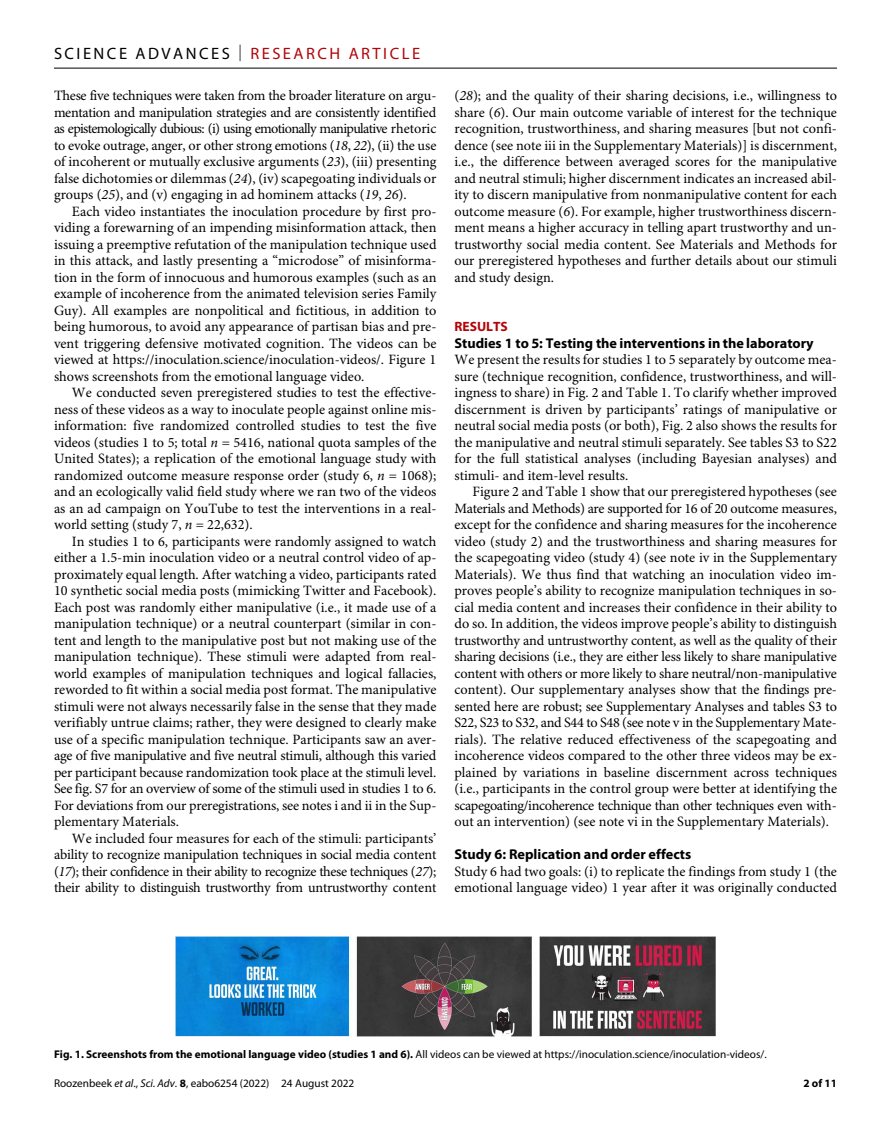
<style>
.page{position:relative;width:891px;height:1134px;background:#fff}
.page>*{position:absolute;margin:0;border:0;box-sizing:border-box;transform-origin:0 0}
.t1{font:16.5px "Myriad Pro";letter-spacing:.15em;color:#000}
.t2{font:14.25px/16.5px "Minion Pro";color:#000;text-align:justify}
.t3{font:700 14.25px "Myriad Pro";color:#000}
.t4{font:700 13.5px "Myriad Pro";color:#b10508}
.t5{font:11.25px "Myriad Pro";color:#000}
.t6{font:700 11.25px "Myriad Pro";color:#000}
.s1{font-weight:300}
.s2{color:#b10508}
.s3{font-style:italic}
.s4{font-weight:700}
</style>
<div class="page">
<hr style="left:54px;top:68px;width:783px;height:1px;background:#000">
<img style="left:176px;top:937px;width:539px;height:99px">
<p class="t1" style="left:54px;top:40px;width:368px">SCIENCE ADVANCES <span class="s1">|</span> <span class="s2">RESEARCH ARTICLE</span></p>
<p class="t2" style="left:54px;top:89px;width:384px">These five techniques were taken from the broader literature on argu&shy;mentation and manipulation strategies and are consistently identified as epistemologically dubious: (i) using emotionally manipulative rhetoric to evoke outrage, anger, or other strong emotions (<span class="s3">18</span>, <span class="s3">22</span>), (ii) the use of incoherent or mutually exclusive arguments (<span class="s3">23</span>), (iii) presenting false dichotomies or dilemmas (<span class="s3">24</span>), (iv) scapegoating individuals or groups (<span class="s3">25</span>), and (v) engaging in ad hominem attacks (<span class="s3">19</span>, <span class="s3">26</span>).</p>
<p class="t2" style="left:54px;top:204px;width:384px;text-indent:18px">Each video instantiates the inoculation procedure by first pro&shy;viding a forewarning of an impending misinformation attack, then issuing a preemptive refutation of the manipulation technique used in this attack, and lastly presenting a “microdose” of misinforma&shy;tion in the form of innocuous and humorous examples (such as an example of incoherence from the animated television series Family Guy). All examples are nonpolitical and fictitious, in addition to being humorous, to avoid any appearance of partisan bias and pre&shy;vent triggering defensive motivated cognition. The videos can be viewed at https://inoculation.science/inoculation-videos/. Figure 1 shows screenshots from the emotional language video.</p>
<p class="t2" style="left:54px;top:386px;width:384px;text-indent:18px">We conducted seven preregistered studies to test the effective&shy;ness of these videos as a way to inoculate people against online mis&shy;information: five randomized controlled studies to test the five videos (studies 1 to 5; total <span class="s3">n</span> = 5416, national quota samples of the United States); a replication of the emotional language study with randomized outcome measure response order (study 6, <span class="s3">n</span> = 1068); and an ecologically valid field study where we ran two of the videos as an ad campaign on YouTube to test the interventions in a real&shy;world setting (study 7, <span class="s3">n</span> = 22,632).</p>
<p class="t2" style="left:54px;top:534px;width:384px;text-indent:18px">In studies 1 to 6, participants were randomly assigned to watch either a 1.5-min inoculation video or a neutral control video of ap&shy;proximately equal length. After watching a video, participants rated 10 synthetic social media posts (mimicking Twitter and Facebook).<br>Each post was randomly either manipulative (i.e., it made use of a manipulation technique) or a neutral counterpart (similar in con&shy;tent and length to the manipulative post but not making use of the manipulation technique). These stimuli were adapted from real&shy;world examples of manipulation techniques and logical fallacies, reworded to fit within a social media post format. The manipulative stimuli were not always necessarily false in the sense that they made verifiably untrue claims; rather, they were designed to clearly make use of a specific manipulation technique. Participants saw an aver&shy;age of five manipulative and five neutral stimuli, although this varied per participant because randomization took place at the stimuli level.<br>See fig. S7 for an overview of some of the stimuli used in studies 1 to 6.<br>For deviations from our preregistrations, see notes i and ii in the Sup&shy;plementary Materials.</p>
<p class="t2" style="left:54px;top:831px;width:384px;text-indent:18px">We included four measures for each of the stimuli: participants’ ability to recognize manipulation techniques in social media content (<span class="s3">17</span>); their confidence in their ability to recognize these techniques (<span class="s3">27</span>); their ability to distinguish trustworthy from untrustworthy content</p>
<p class="t2" style="left:454px;top:89px;width:384px">(<span class="s3">28</span>); and the quality of their sharing decisions, i.e., willingness to share (<span class="s3">6</span>). Our main outcome variable of interest for the technique recognition, trustworthiness, and sharing measures [but not confi&shy;dence (see note iii in the Supplementary Materials)] is discernment, i.e., the difference between averaged scores for the manipulative and neutral stimuli; higher discernment indicates an increased abil&shy;ity to discern manipulative from nonmanipulative content for each outcome measure (<span class="s3">6</span>). For example, higher trustworthiness discern&shy;ment means a higher accuracy in telling apart trustworthy and un&shy;trustworthy social media content. See Materials and Methods for our preregistered hypotheses and further details about our stimuli and study design.</p>
<p class="t4" style="left:454px;top:316px;width:55px">RESULTS</p>
<p class="t3" style="left:454px;top:331px;width:361px">Studies 1 to 5: Testing the interventions in the laboratory</p>
<p class="t2" style="left:455px;top:353px;width:384px">We present the results for studies 1 to 5 separately by outcome mea&shy;sure (technique recognition, confidence, trustworthiness, and will&shy;ingness to share) in Fig. 2 and Table 1. To clarify whether improved discernment is driven by participants’ ratings of manipulative or neutral social media posts (or both), Fig. 2 also shows the results for the manipulative and neutral stimuli separately. See tables S3 to S22 for the full statistical analyses (including Bayesian analyses) and stimuli- and item-level results.</p>
<p class="t2" style="left:455px;top:485px;width:384px;text-indent:18px">Figure 2 and Table 1 show that our preregistered hypotheses (see Materials and Methods) are supported for 16 of 20 outcome measures, except for the confidence and sharing measures for the incoherence video (study 2) and the trustworthiness and sharing measures for the scapegoating video (study 4) (see note iv in the Supplementary Materials). We thus find that watching an inoculation video im&shy;proves people’s ability to recognize manipulation techniques in so&shy;cial media content and increases their confidence in their ability to do so. In addition, the videos improve people’s ability to distinguish trustworthy and untrustworthy content, as well as the quality of their sharing decisions (i.e., they are either less likely to share manipulative content with others or more likely to share neutral/non-manipulative content). Our supplementary analyses show that the findings pre&shy;sented here are robust; see Supplementary Analyses and tables S3 to S22, S23 to S32, and S44 to S48 (see note v in the Supplementary Mate&shy;rials). The relative reduced effectiveness of the scapegoating and incoherence videos compared to the other three videos may be ex&shy;plained by variations in baseline discernment across techniques (i.e., participants in the control group were better at identifying the scapegoating/incoherence technique than other techniques even with&shy;out an intervention) (see note vi in the Supplementary Materials).</p>
<p class="t3" style="left:455px;top:843px;width:238px">Study 6: Replication and order effects</p>
<p class="t2" style="left:455px;top:864px;width:384px">Study 6 had two goals: (i) to replicate the findings from study 1 (the emotional language video) 1 year after it was originally conducted</p>
<p class="t5" style="left:54px;top:1045px;width:714px"><span class="s4">Fig. 1. Screenshots from the emotional language video (studies 1 and 6).</span> All videos can be viewed at https://inoculation.science/inoculation-videos/.</p>
<p class="t5" style="left:54px;top:1074px;width:302px">Roozenbeek <span class="s3">et al</span>., <span class="s3">Sci. Adv.</span> <span class="s4">8</span>, eabo6254 (2022) 24 August 2022</p>
<p class="t6" style="left:803px;top:1074px;width:35px">2 of 11</p>
</div>
